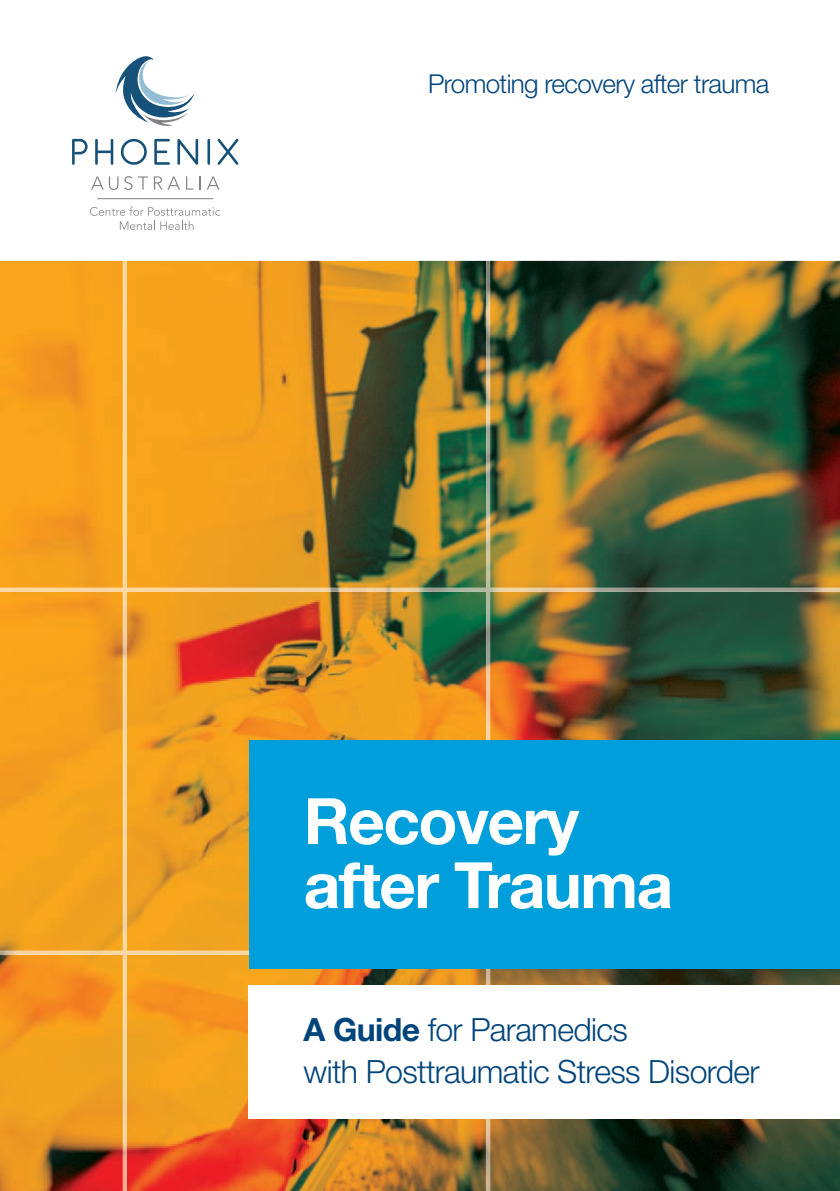
<style>
.page{position:relative;width:840px;height:1191px;background:#fff}
.page>*{position:absolute;margin:0;border:0;box-sizing:border-box;transform-origin:0 0}
.t1{font:700 63.8px/64px "Helvetica Neue";letter-spacing:-.025em;color:#fff}
.t2{font:300 32px/42px "Helvetica Neue";letter-spacing:-.02em;color:#00447c}
.t3{font:300 26px "Helvetica Neue";letter-spacing:-.025em;color:#00447c}
.s1{font-weight:700}
</style>
<div class="page">
<svg style="left:72px;top:139px;width:16px;height:26px"></svg>
<svg style="left:95px;top:139px;width:18px;height:26px"></svg>
<svg style="left:121px;top:139px;width:26px;height:26px"></svg>
<svg style="left:154px;top:139px;width:16px;height:26px"></svg>
<svg style="left:177px;top:139px;width:21px;height:26px"></svg>
<hr style="left:207px;top:139px;width:3px;height:26px;background:#155178">
<svg style="left:217px;top:139px;width:21px;height:26px"></svg>
<svg style="left:90px;top:206px;width:130px;height:24px"></svg>
<hr style="left:97px;top:198px;width:116px;height:1px;background:#808285">
<svg style="left:91px;top:176px;width:27px;height:14px"></svg>
<svg style="left:124px;top:176px;width:8px;height:14px"></svg>
<svg style="left:138px;top:176px;width:10px;height:14px"></svg>
<svg style="left:154px;top:176px;width:26px;height:14px"></svg>
<svg style="left:186px;top:176px;width:7px;height:14px"></svg>
<svg style="left:199px;top:176px;width:2px;height:14px"></svg>
<svg style="left:207px;top:176px;width:12px;height:14px"></svg>
<svg style="left:116px;top:56px;width:79px;height:70px"></svg>
<img style="left:0;top:261px;width:839px;height:858px">
<img style="left:0;top:1119px;width:839px;height:72px">
<img style="left:0;top:588px;width:839px;height:4px">
<img style="left:0;top:950px;width:249px;height:4px">
<img style="left:123px;top:261px;width:4px;height:930px">
<img style="left:486px;top:261px;width:4px;height:930px">
<div style="left:249px;top:740px;width:590px;height:229px;background:#009fdb"></div>
<div style="left:248px;top:985px;width:591px;height:134px;background:#fff"></div>
<p class="t3" style="left:428px;top:67px;width:342px">Promoting recovery after trauma</p>
<h1 class="t1" style="left:303px;top:787px;width:371px">Recovery after Trauma</h1>
<p class="t2" style="left:303px;top:1008px;width:457px"><span class="s1">A Guide</span> for Paramedics<br>with Posttraumatic Stress Disorder</p>
</div>
